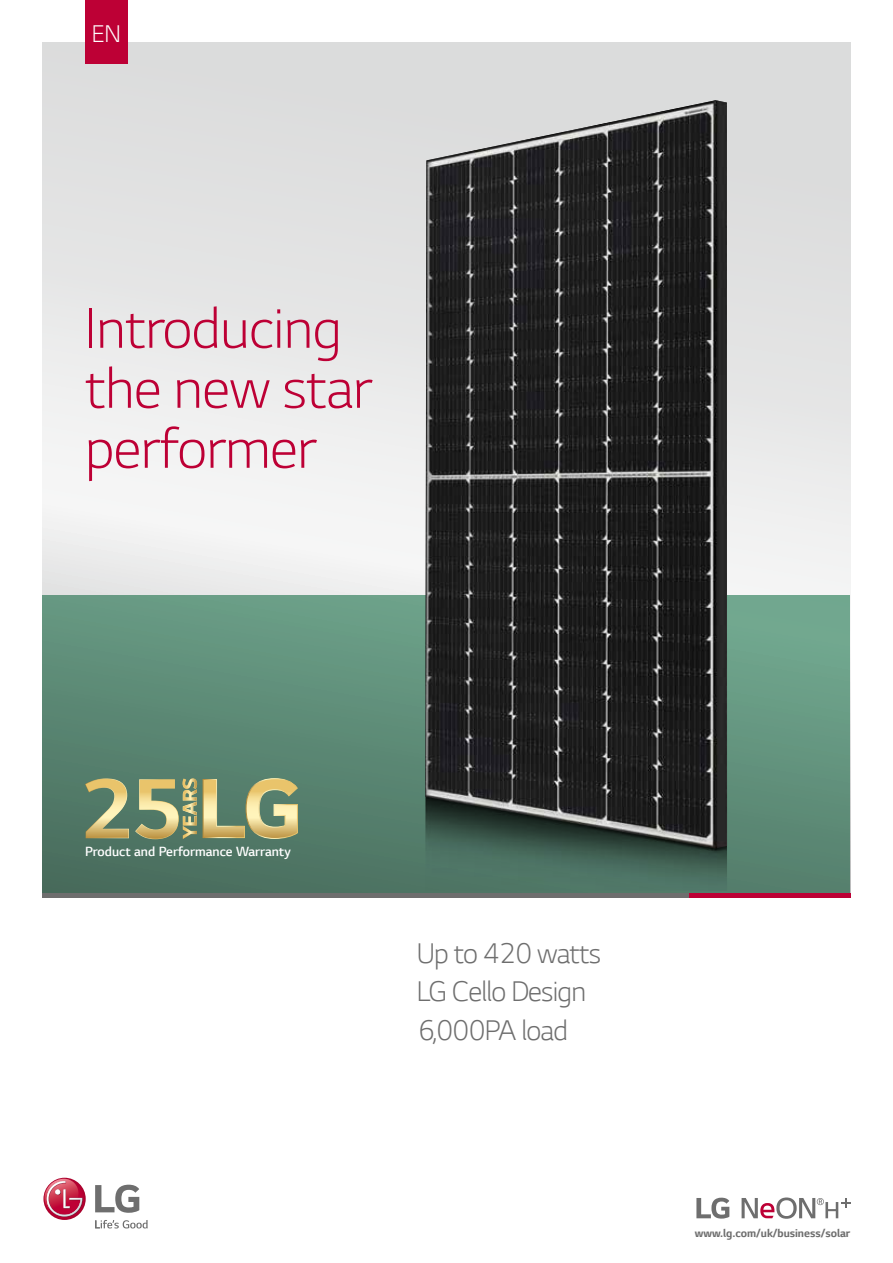
<style>
.page{position:relative;width:893px;height:1263px;background:#fff}
.page>*{position:absolute;margin:0;border:0;box-sizing:border-box;transform-origin:0 0}
.t1{font:300 60px/60px "LG Smart";letter-spacing:-.01em;color:#bd0035}
.t2{font:300 30px/38.5px "LG Smart";letter-spacing:-.025em;color:#6e6e6e}
.t3{font:300 25.5px "LG Smart";color:#fff}
.t4{font:300 14.1px "LG Smart";color:#fff}
.t5{font:700 12px "LG Smart";color:#6e6e6e}
</style>
<div class="page">
<svg style="left:43px;top:43px;width:807px;height:552px"></svg>
<div style="left:43px;top:595px;width:807px;height:298px;background:linear-gradient(to bottom,#6da18a,#4e7463)"></div>
<svg style="left:95px;top:1220px;width:53px;height:8px"></svg>
<svg style="left:95px;top:1185px;width:44px;height:28px"></svg>
<svg style="left:43px;top:1178px;width:43px;height:42px"></svg>
<svg style="left:43px;top:1179px;width:40px;height:38px"></svg>
<hr style="left:43px;top:893px;width:646px;height:4px;background:#6e6e6e">
<hr style="left:689px;top:893px;width:161px;height:4px;background:#bd0035">
<div style="left:85px;top:0;width:43px;height:64px;background:#bd0035"></div>
<svg style="left:85px;top:778px;width:112px;height:61px;background:#969f73"></svg>
<svg style="left:203px;top:778px;width:95px;height:61px;background:#a3a778"></svg>
<svg style="left:696px;top:1198px;width:33px;height:20px"></svg>
<svg style="left:742px;top:1197px;width:108px;height:22px"></svg>
<img style="left:425px;top:848px;width:302px;height:43px">
<img style="left:425px;top:100px;width:302px;height:748px">
<p class="t3" style="left:92px;top:17px;width:31px">EN</p>
<h1 class="t1" style="left:85px;top:295px;width:289px">Introducing the new star performer</h1>
<p class="t4" style="left:85px;top:842px;width:207px">Product and Performance Warranty</p>
<p class="t2" style="left:417px;top:932px;width:186px">Up to 420 watts<br>LG Cello Design<br>6,000PA load</p>
<p class="t5" style="left:695px;top:1225px;width:157px">www.lg.com/uk/business/solar</p>
</div>
